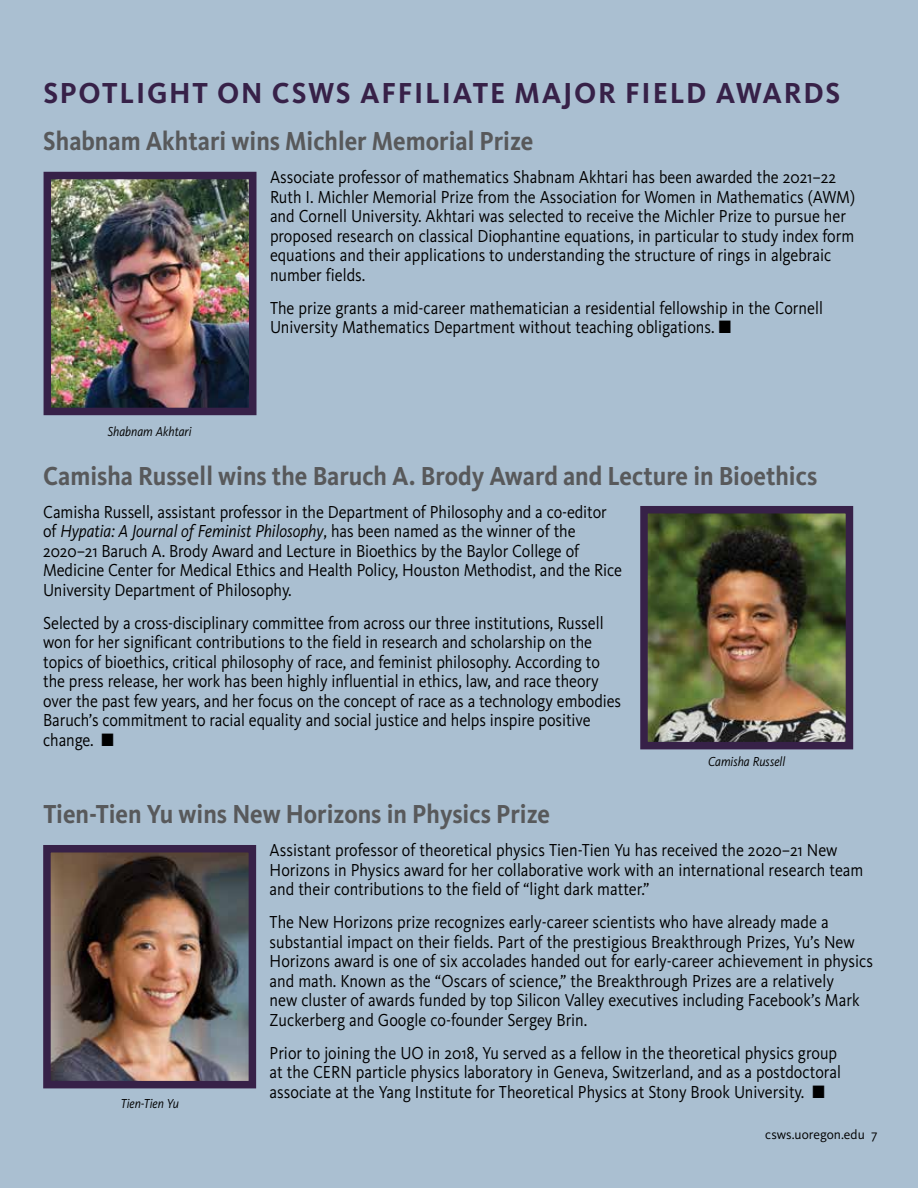
<style>
.page{position:relative;width:918px;height:1188px;background:#aabfd1}
.page>*{position:absolute;margin:0;border:0;box-sizing:border-box;transform-origin:0 0}
.t1{font:700 30px "Kievit Pro";letter-spacing:.06em;color:#372148;scale:.96 1}
.t2{font:700 27px "Kievit Pro";color:#58595b;scale:.9 1}
.t3{font:18px/19.5px "Kievit Pro";color:#000;scale:.9 1}
.t4{font:italic 13.5px "Kievit Pro";color:#000;scale:.9 1}
.t5{font:13.5px "Kievit Pro";color:#000}
.s1{font-style:italic}
</style>
<div class="page">
<img style="left:53px;top:181px;width:194px;height:225px">
<div style="left:44px;top:172px;width:212px;height:243px;border:8px solid #372148"></div>
<img style="left:52px;top:854px;width:195px;height:225px">
<div style="left:43px;top:845px;width:213px;height:243px;border:8px solid #372148"></div>
<img style="left:649px;top:515px;width:195px;height:225px">
<div style="left:640px;top:506px;width:213px;height:243px;border:8px solid #372148"></div>
<h1 class="t1" style="left:43px;top:75px;width:832px">SPOTLIGHT ON CSWS AFFILIATE MAJOR FIELD AWARDS</h1>
<h2 class="t2" style="left:43px;top:125px;width:546px">Shabnam Akhtari wins Michler Memorial Prize</h2>
<p class="t3" style="left:270px;top:167px;width:652px">Associate professor of mathematics Shabnam Akhtari has been awarded the 2021–22<br>Ruth I. Michler Memorial Prize from the Association for Women in Mathematics (AWM) and Cornell University. Akhtari was selected to receive the Michler Prize to pursue her proposed research on classical Diophantine equations, in particular to study index form equations and their applications to understanding the structure of rings in algebraic number fields.</p>
<p class="t3" style="left:270px;top:298px;width:616px">The prize grants a mid-career mathematician a residential fellowship in the Cornell<br>University Mathematics Department without teaching obligations. ■</p>
<p class="t4" style="left:108px;top:424px;width:95px">Shabnam Akhtari</p>
<h2 class="t2" style="left:43px;top:460px;width:862px">Camisha Russell wins the Baruch A. Brody Award and Lecture in Bioethics</h2>
<p class="t3" style="left:43px;top:502px;width:645px">Camisha Russell, assistant professor in the Department of Philosophy and a co-editor of <span class="s1">Hypatia: A Journal of Feminist Philosophy</span>, has been named as the winner of the 2020–21 Baruch A. Brody Award and Lecture in Bioethics by the Baylor College of Medicine Center for Medical Ethics and Health Policy, Houston Methodist, and the Rice University Department of Philosophy.</p>
<p class="t3" style="left:43px;top:613px;width:644px">Selected by a cross-disciplinary committee from across our three institutions, Russell won for her significant contributions to the field in research and scholarship on the topics of bioethics, critical philosophy of race, and feminist philosophy. According to the press release, her work has been highly influential in ethics, law, and race theory over the past few years, and her focus on the concept of race as a technology embodies Baruch’s commitment to racial equality and social justice and helps inspire positive change. ■</p>
<p class="t4" style="left:708px;top:754px;width:87px">Camisha Russell</p>
<h2 class="t2" style="left:43px;top:798px;width:564px">Tien-Tien Yu wins New Horizons in Physics Prize</h2>
<p class="t3" style="left:270px;top:840px;width:661px">Assistant professor of theoretical physics Tien-Tien Yu has received the 2020–21 New<br>Horizons in Physics award for her collaborative work with an international research team and their contributions to the field of “light dark matter.”</p>
<p class="t3" style="left:270px;top:912px;width:672px">The New Horizons prize recognizes early-career scientists who have already made a substantial impact on their fields. Part of the prestigious Breakthrough Prizes, Yu’s New Horizons award is one of six accolades handed out for early-career achievement in physics and math. Known as the “Oscars of science,” the Breakthrough Prizes are a relatively<br>new cluster of awards funded by top Silicon Valley executives including Facebook’s Mark Zuckerberg and Google co-founder Sergey Brin.</p>
<p class="t3" style="left:270px;top:1043px;width:636px">Prior to joining the UO in 2018, Yu served as a fellow in the theoretical physics group at the CERN particle physics laboratory in Geneva, Switzerland, and as a postdoctoral associate at the Yang Institute for Theoretical Physics at Stony Brook University. ■</p>
<p class="t4" style="left:121px;top:1095px;width:66px">Tien-Tien Yu</p>
<p class="t5" style="left:765px;top:1126px;width:114px">csws.uoregon.edu 7</p>
</div>
